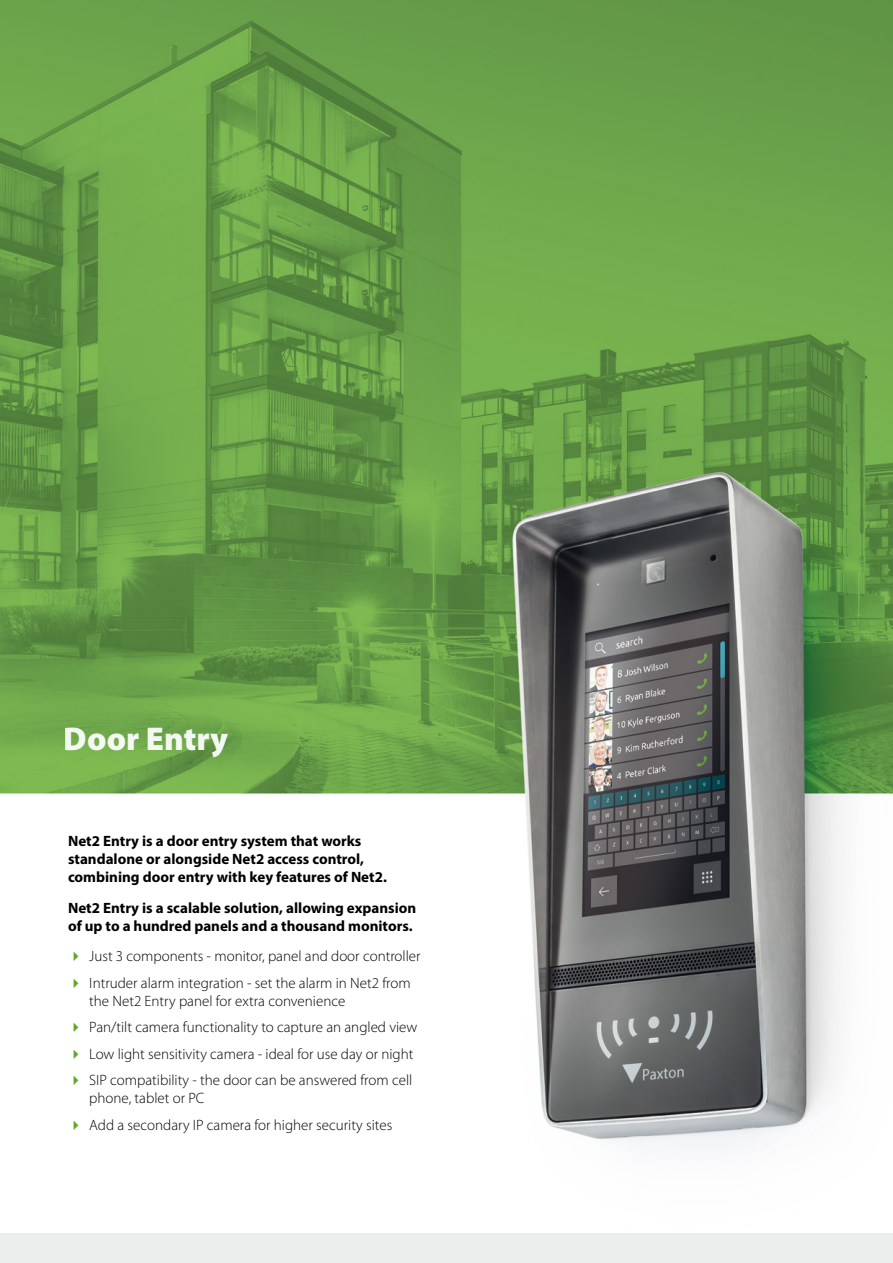
<style>
.page{position:relative;width:893px;height:1263px;background:#fff}
.page>*{position:absolute;margin:0;border:0;box-sizing:border-box;transform-origin:0 0}
.t1{font:900 33px "Myriad Pro";color:#fff}
.t2{font:300 15px/26.5px "Myriad Pro";color:#000}
.t3{font:700 15px/18px "Myriad Pro";color:#000}
</style>
<div class="page">
<img style="left:0;top:0;width:893px;height:1234px">
<div style="left:0;top:1234px;width:893px;height:29px;background:#eceded"></div>
<svg style="left:74px;top:952px;width:4px;height:9px"></svg>
<svg style="left:74px;top:978px;width:4px;height:10px"></svg>
<svg style="left:74px;top:1023px;width:4px;height:9px"></svg>
<svg style="left:74px;top:1049px;width:4px;height:10px"></svg>
<svg style="left:74px;top:1076px;width:4px;height:9px"></svg>
<svg style="left:74px;top:1120px;width:4px;height:10px"></svg>
<h1 class="t1" style="left:64px;top:717px;width:166px">Door Entry</h1>
<p class="t3" style="left:68px;top:831px;width:320px">Net2 Entry is a door entry system that works standalone or alongside Net2 access control, combining door entry with key features of Net2.</p>
<p class="t3" style="left:68px;top:898px;width:350px">Net2 Entry is a scalable solution, allowing expansion of up to a hundred panels and a thousand monitors.</p>
<p class="t2" style="left:89px;top:943px;width:333px">Just 3 components - monitor, panel and door controller<br>Intruder alarm integration - set the alarm in Net2 from</p>
<p class="t2" style="left:89px;top:987px;width:330px">the Net2 Entry panel for extra convenience<br>Pan/tilt camera functionality to capture an angled view Low light sensitivity camera - ideal for use day or night SIP compatibility - the door can be answered from cell</p>
<p class="t2" style="left:89px;top:1085px;width:304px">phone, tablet or PC<br>Add a secondary IP camera for higher security sites</p>
</div>
